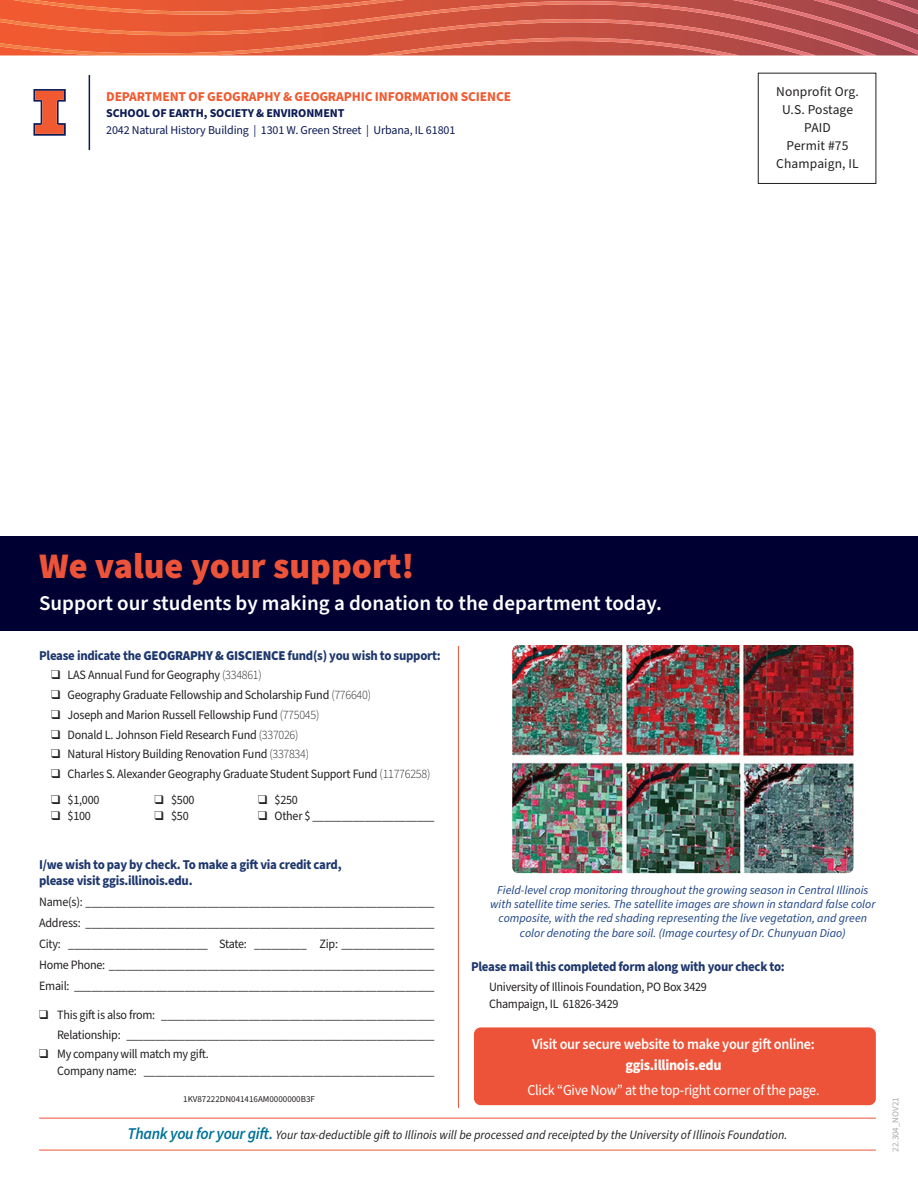
<style>
.page{position:relative;width:918px;height:1188px;background:#fff}
.page>*{position:absolute;margin:0;border:0;box-sizing:border-box;transform-origin:0 0}
.t1{font:900 36px "Source Sans Pro";color:#ed5338}
.t2{font:600 21px "Source Sans Pro";color:#fff}
.t3{font:15px "Source Sans Pro";letter-spacing:-.02em;color:#fff;scale:.95 1}
.t4{font:600 15px "Source Sans Pro";letter-spacing:-.02em;color:#fff;scale:.95 1}
.t5{font:700 15px "Source Sans Pro";letter-spacing:-.02em;color:#fff;scale:.95 1}
.t6{font:700 13.5px/16.2px "Source Sans Pro";letter-spacing:-.02em;color:#1e376c;scale:.95 1}
.t7{font:700 13.5px "Source Sans Pro";letter-spacing:-.01em;color:#f15a30}
.t8{font:13.5px/18px "Source Sans Pro";letter-spacing:.01em;color:#231f20;text-align:center}
.t9{font:12.75px/19.8px "Source Sans Pro";letter-spacing:-.02em;color:#231f20;scale:.95 1}
.t10{font:italic 12.75px "Source Sans Pro";color:#231f20;scale:.95 1}
.t11{font:italic 12px/14.4px "Source Sans Pro";color:#1c4285;text-align:center}
.t12{font:12px "Source Sans Pro";letter-spacing:-.01em;color:#0c1a54}
.t13{font:700 12px "Source Sans Pro";letter-spacing:-.01em;color:#0c1a54}
.t14{font:9px "Source Sans Pro";color:#231f20}
.t15{font:9px "Source Sans Pro";color:#a7a9ac}
.s1{font-weight:900}
.s2{font-weight:300}
.s3{font-weight:600;font-size:16.5px;color:#007298}
</style>
<div class="page">
<div style="left:758px;top:73px;width:118px;height:111px;border:1px solid #231f20"></div>
<svg style="left:33px;top:89px;width:33px;height:47px"></svg>
<hr style="left:89px;top:75px;width:1px;height:75px;background:#0c1a54">
<div style="left:474px;top:1027px;width:402px;height:78px;background:#ed5338;border-radius:7px"></div>
<div style="left:0;top:537px;width:918px;height:94px;background:#003"></div>
<hr style="left:458px;top:646px;width:1px;height:462px;background:#ed5338">
<img style="left:512px;top:645px;width:341px;height:228px;border-radius:6px">
<hr style="left:39px;top:1118px;width:837px;height:1px;background:#ed5338">
<hr style="left:39px;top:1150px;width:837px;height:1px;background:#ed5338">
<svg style="left:0;top:0;width:918px;height:56px;background:#d35c47"></svg>
<p class="t7" style="left:106px;top:91px;width:407px">DEPARTMENT OF GEOGRAPHY &amp; GEOGRAPHIC INFORMATION SCIENCE</p>
<p class="t13" style="left:106px;top:109px;width:240px">SCHOOL OF EARTH, SOCIETY &amp; ENVIRONMENT</p>
<p class="t12" style="left:106px;top:125px;width:351px">2042 Natural History Building | 1301 W. Green Street | Urbana, IL 61801</p>
<p class="t8" style="left:776px;top:84px;width:84px">Nonprofit Org.<br>U.S. Postage<br>PAID<br>Permit #75<br>Champaign, IL</p>
<h1 class="t1" style="left:39px;top:544px;width:377px">We value your support!</h1>
<h2 class="t2" style="left:39px;top:595px;width:624px">Support our students by making a donation to the department today.</h2>
<p class="t6" style="left:39px;top:648px;width:424px">Please indicate the <span class="s1">GEOGRAPHY &amp; GISCIENCE</span> fund(s) you wish to support:</p>
<p class="t9" style="left:68px;top:667px;width:383px">LAS Annual Fund for Geography <span class="s2">(334861)<br></span>Geography Graduate Fellowship and Scholarship Fund <span class="s2">(776640)<br></span>Joseph and Marion Russell Fellowship Fund <span class="s2">(775045)<br></span>Donald L. Johnson Field Research Fund <span class="s2">(337026)<br></span>Natural History Building Renovation Fund <span class="s2">(337834)<br></span>Charles S. Alexander Geography Graduate Student Support Fund <span class="s2">(11776258)</span></p>
<p class="t9" style="left:68px;top:791px;width:35px">$1,000</p>
<p class="t9" style="left:171px;top:791px;width:26px">$500</p>
<p class="t9" style="left:275px;top:791px;width:26px">$250</p>
<p class="t9" style="left:68px;top:807px;width:26px">$100</p>
<p class="t9" style="left:171px;top:807px;width:20px">$50</p>
<p class="t9" style="left:275px;top:807px;width:170px">Other $ _____________________</p>
<p class="t6" style="left:39px;top:858px;width:320px">I/we wish to pay by check. To make a gift via credit card, please visit ggis.illinois.edu.</p>
<p class="t9" style="left:39px;top:893px;width:418px;line-height:21px;text-align:justify">Name(s): ____________________________________________________________ Address: ____________________________________________________________ City: ________________________ State: _________ Zip: ________________ Home Phone: ________________________________________________________ Email: ______________________________________________________________</p>
<p class="t9" style="left:57px;top:1006px;width:399px;text-align:justify">This gift is also from: _______________________________________________ Relationship: _____________________________________________________ My company will match my gift.</p>
<p class="t9" style="left:57px;top:1062px;width:399px">Company name: __________________________________________________</p>
<p class="t14" style="left:183px;top:1096px;width:133px">1KV87222DN041416AM0000000B3F</p>
<p class="t11" style="left:490px;top:883px;width:387px">Field-level crop monitoring throughout the growing season in Central Illinois with satellite time series. The satellite images are shown in standard false color composite, with the red shading representing the live vegetation, and green color denoting the bare soil. (Image courtesy of Dr. Chunyuan Diao)</p>
<p class="t6" style="left:471px;top:960px;width:332px">Please mail this completed form along with your check to:</p>
<p class="t9" style="left:489px;top:980px;width:231px;line-height:16.5px">University of Illinois Foundation, PO Box 3429<br>Champaign, IL 61826-3429</p>
<p class="t4" style="left:532px;top:1038px;width:299px">Visit our secure website to make your gift online:</p>
<p class="t5" style="left:625px;top:1059px;width:103px">ggis.illinois.edu</p>
<p class="t3" style="left:527px;top:1084px;width:309px">Click “Give Now” at the top-right corner of the page.</p>
<p class="t10" style="left:128px;top:1130px;width:696px"><span class="s3">Thank you for your gift.</span> Your tax-deductible gift to Illinois will be processed and receipted by the University of Illinois Foundation.</p>
<p class="t15" style="left:892px;top:1152px;width:56px;rotate:-90deg">22.304_NOV21</p>
</div>
